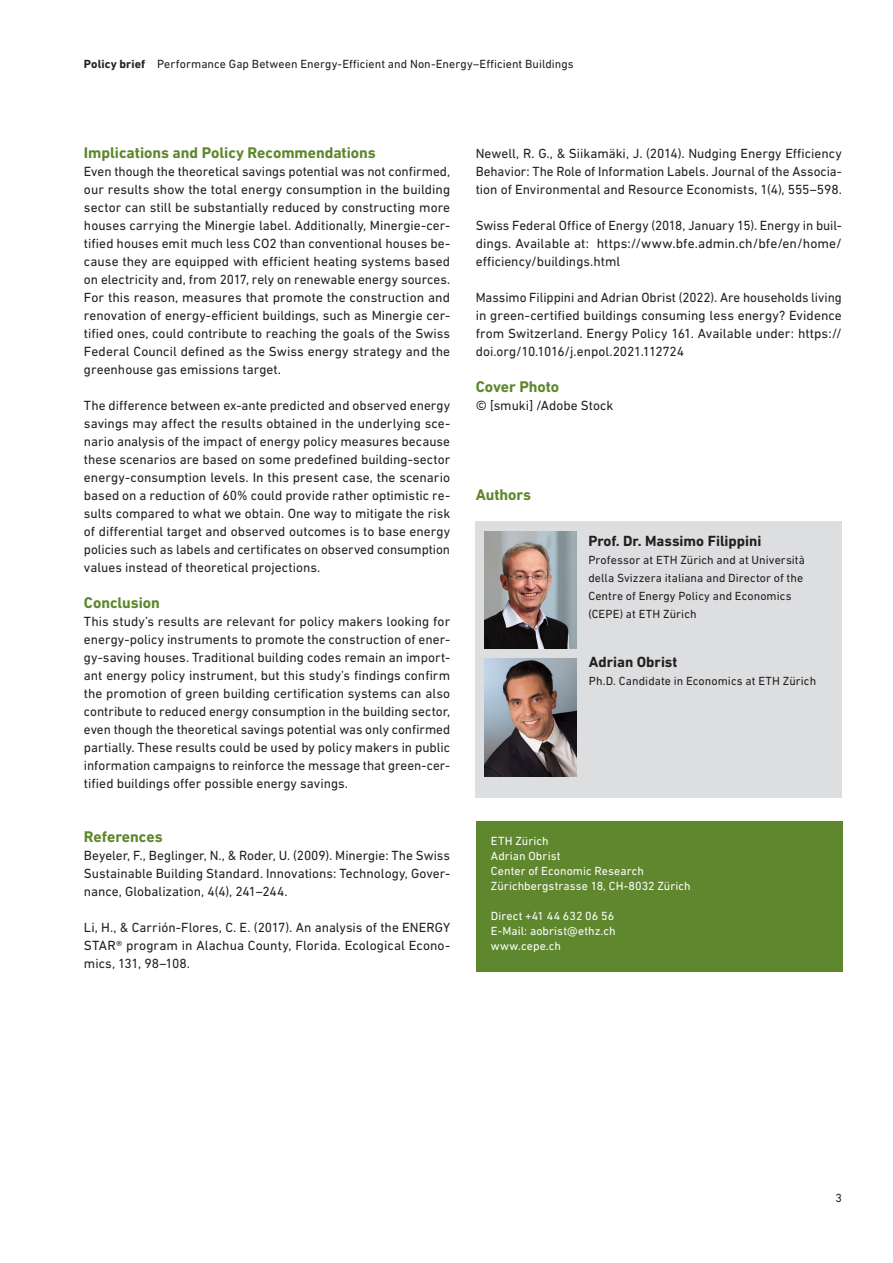
<style>
.page{position:relative;width:893px;height:1263px;background:#fff}
.page>*{position:absolute;margin:0;border:0;box-sizing:border-box;transform-origin:0 0}
.Lauftext_Standard__B{font:700 15.75px "DIN Next W1 G";letter-spacing:-.005em;color:#5e872e}
.Zwischentitel_A4-M{font:700 15.75px "DIN Next W1 G";letter-spacing:-.005em;color:#5e872e}
.t1{font:700 15px "DIN Next W1 G";color:#231f20}
.Lauftext_Standard__B-2{font:13.5px/18px "DIN Next W1 G";color:#231f20;text-align:justify}
.Infotext_S__DIN_Next{font:12px/18px "DIN Next W1 G";letter-spacing:.005em;color:#231f20}
.Infotext_S__DIN_Next-2{font:12px "DIN Next W1 G";letter-spacing:.005em;color:#fff}
.s1{font-weight:700}
</style>
<div class="page">
<div style="left:476px;top:521px;width:366px;height:277px;background:#dddee0"></div>
<img style="left:485px;top:532px;width:92px;height:117px">
<img style="left:485px;top:659px;width:91px;height:117px">
<div style="left:476px;top:821px;width:366px;height:151px;background:#5e872e"></div>
<p class="Infotext_S__DIN_Next" style="left:84px;top:54px;width:491px"><span class="s1">Policy brief</span> Performance Gap Between Energy-Efficient and Non-Energy–Efficient Buildings</p>
<p class="Lauftext_Standard__B" style="left:84px;top:143px;width:293px">Implications and Policy Recommendations</p>
<p class="Lauftext_Standard__B-2" style="left:84px;top:162px;width:368px">Even though the theoretical savings potential was not confirmed, our results show the total energy consumption in the building sector can still be substantially reduced by constructing more houses carrying the Minergie label. Additionally, Minergie-cer&shy;tified houses emit much less CO2 than conventional houses be&shy;cause they are equipped with efficient heating systems based on electricity and, from 2017, rely on renewable energy sources.<br>For this reason, measures that promote the construction and renovation of energy-efficient buildings, such as Minergie cer&shy;tified ones, could contribute to reaching the goals of the Swiss Federal Council defined as the Swiss energy strategy and the greenhouse gas emissions target.</p>
<p class="Lauftext_Standard__B-2" style="left:84px;top:396px;width:368px">The difference between ex-ante predicted and observed energy savings may affect the results obtained in the underlying sce&shy;nario analysis of the impact of energy policy measures because these scenarios are based on some predefined building-sector energy-consumption levels. In this present case, the scenario based on a reduction of 60% could provide rather optimistic re&shy;sults compared to what we obtain. One way to mitigate the risk of differential target and observed outcomes is to base energy policies such as labels and certificates on observed consumption values instead of theoretical projections.</p>
<p class="Lauftext_Standard__B" style="left:84px;top:593px;width:77px">Conclusion</p>
<p class="Lauftext_Standard__B-2" style="left:84px;top:612px;width:368px">This study’s results are relevant for policy makers looking for energy-policy instruments to promote the construction of ener&shy;gy-saving houses. Traditional building codes remain an import&shy;ant energy policy instrument, but this study’s findings confirm the promotion of green building certification systems can also contribute to reduced energy consumption in the building sector, even though the theoretical savings potential was only confirmed partially. These results could be used by policy makers in public information campaigns to reinforce the message that green-cer&shy;tified buildings offer possible energy savings.</p>
<p class="Lauftext_Standard__B" style="left:84px;top:827px;width:80px">References</p>
<p class="Lauftext_Standard__B-2" style="left:84px;top:846px;width:368px">Beyeler, F., Beglinger, N., &amp; Roder, U. (2009). Minergie: The Swiss Sustainable Building Standard. Innovations: Technology, Gover&shy;nance, Globalization, 4(4), 241–244.</p>
<p class="Lauftext_Standard__B-2" style="left:84px;top:918px;width:368px">Li, H., &amp; Carrión-Flores, C. E. (2017). An analysis of the ENERGY STAR® program in Alachua County, Florida. Ecological Econo&shy;mics, 131, 98–108.</p>
<p class="Lauftext_Standard__B-2" style="left:476px;top:144px;width:368px">Newell, R. G., &amp; Siikamäki, J. (2014). Nudging Energy Efficiency Behavior: The Role of Information Labels. Journal of the Associa&shy;tion of Environmental and Resource Economists, 1(4), 555–598.</p>
<p class="Lauftext_Standard__B-2" style="left:476px;top:216px;width:368px">Swiss Federal Office of Energy (2018, January 15). Energy in buil&shy;dings. Available at: https://www.bfe.admin.ch/bfe/en/home/ efficiency/buildings.html</p>
<p class="Lauftext_Standard__B-2" style="left:476px;top:288px;width:368px">Massimo Filippini and Adrian Obrist (2022). Are households living in green-certified buildings consuming less energy? Evidence from Switzerland. Energy Policy 161. Available under: https:// doi.org/10.1016/j.enpol.2021.112724</p>
<p class="Lauftext_Standard__B" style="left:476px;top:377px;width:85px">Cover Photo</p>
<p class="Lauftext_Standard__B-2" style="left:476px;top:396px;width:139px">© [smuki] /Adobe Stock</p>
<p class="Zwischentitel_A4-M" style="left:476px;top:485px;width:57px">Authors</p>
<p class="t1" style="left:588px;top:532px;width:175px">Prof. Dr. Massimo Filippini</p>
<p class="Infotext_S__DIN_Next" style="left:588px;top:551px;width:218px">Professor at ETH Zürich and at Università della Svizzera italiana and Director of the Centre of Energy Policy and Economics (CEPE) at ETH Zürich</p>
<p class="t1" style="left:589px;top:653px;width:90px">Adrian Obrist</p>
<p class="Infotext_S__DIN_Next" style="left:589px;top:672px;width:229px">Ph.D. Candidate in Economics at ETH Zürich</p>
<p class="Infotext_S__DIN_Next-2" style="left:491px;top:834px;width:59px">ETH Zürich</p>
<p class="Infotext_S__DIN_Next-2" style="left:491px;top:849px;width:71px">Adrian Obrist</p>
<p class="Infotext_S__DIN_Next-2" style="left:491px;top:864px;width:155px">Center of Economic Research</p>
<p class="Infotext_S__DIN_Next-2" style="left:491px;top:879px;width:201px">Zürichbergstrasse 18, CH-8032 Zürich</p>
<p class="Infotext_S__DIN_Next-2" style="left:491px;top:909px;width:125px">Direct +41 44 632 06 56</p>
<p class="Infotext_S__DIN_Next-2" style="left:491px;top:924px;width:126px">E-Mail: aobrist@ethz.ch</p>
<p class="Infotext_S__DIN_Next-2" style="left:491px;top:939px;width:72px">www.cepe.ch</p>
<p class="Infotext_S__DIN_Next" style="left:835px;top:1188px;width:8px">3</p>
</div>
